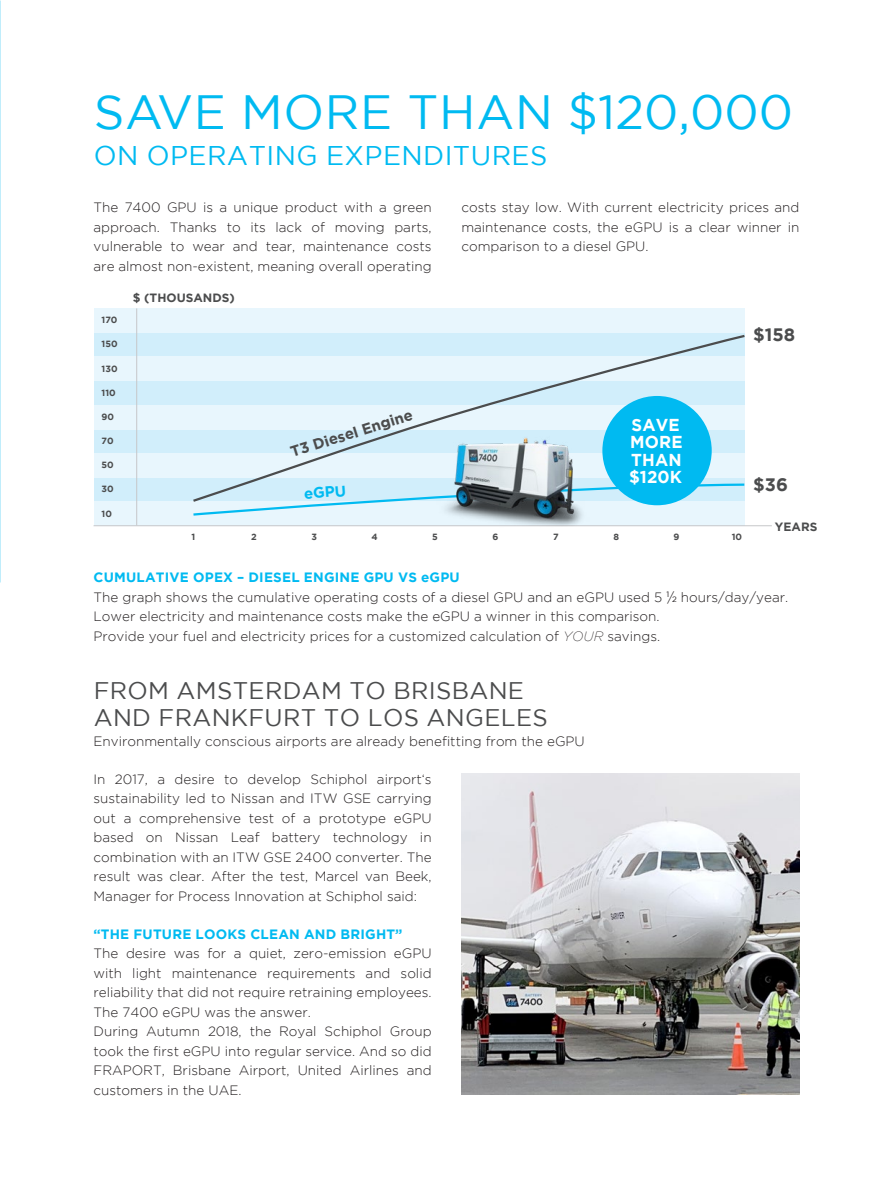
<style>
.page{position:relative;width:893px;height:1188px;background:#fff}
.page>*{position:absolute;margin:0;border:0;box-sizing:border-box;transform-origin:0 0}
.t1{font:48px "Gotham";letter-spacing:.015em;color:#00baf1}
.t2{font:27px "Gotham";letter-spacing:.015em;color:#00baf1}
.t3{font:24px/27px "Gotham";letter-spacing:.015em;color:#4b4c4d}
.t4{font:700 18px "Gotham";color:#4b4c4d}
.t5{font:700 17.25px/17.2px "Gotham";letter-spacing:.015em;color:#fff}
.t6{font:700 15px "Gotham";color:#4b4c4d}
.t7{font:700 15px "Gotham";color:#00baf1}
.t8{font:300 13.5px/19.5px "Gotham";color:#231f20;text-align:justify}
.t9{font:700 13.5px "Gotham";letter-spacing:.015em;color:#00baf1}
.t10{font:700 12px "Gotham";color:#4b4c4d}
.t11{font:700 9px "Gotham";color:#4b4c4d}
.s1{font-weight:700;color:#00baf1}
.s2{font-weight:400;font-size:7.8px}
.s3{font-weight:200;font-style:italic}
</style>
<div class="page">
<img style="left:0;top:0;width:1px;height:583px">
<div style="left:94px;top:308px;width:650px;height:218px;background:#d1eefb"></div>
<div style="left:94px;top:502px;width:650px;height:24px;background:#e8f6fd"></div>
<div style="left:94px;top:453px;width:650px;height:24px;background:#e8f6fd"></div>
<div style="left:94px;top:405px;width:650px;height:24px;background:#e8f6fd"></div>
<div style="left:94px;top:357px;width:650px;height:24px;background:#e8f6fd"></div>
<div style="left:94px;top:308px;width:650px;height:25px;background:#e8f6fd"></div>
<hr style="left:94px;top:525px;width:678px;height:1px;background:#c6c7c9">
<hr style="left:136px;top:308px;width:1px;height:217px;background:#c6c7c9">
<svg style="left:193px;top:504px;width:552px;height:13px"></svg>
<img style="left:461px;top:774px;width:338px;height:320px">
<img style="left:418px;top:504px;width:196px;height:23px">
<svg style="left:191px;top:334px;width:554px;height:170px"></svg>
<h1 class="t1" style="left:94px;top:85px;width:701px">SAVE MORE THAN $120,000</h1>
<h2 class="t2" style="left:94px;top:140px;width:455px">ON OPERATING EXPENDITURES</h2>
<p class="t8" style="left:94px;top:197px;width:340px">The 7400 GPU is a unique product with a green approach. Thanks to its lack of moving parts, vulnerable to wear and tear, maintenance costs are almost non-existent, meaning overall operating</p>
<p class="t8" style="left:461px;top:197px;width:340px">costs stay low. With current electricity prices and maintenance costs, the eGPU is a clear winner in comparison to a diesel GPU.</p>
<p class="t11" style="left:102px;top:315px;width:17px">170</p>
<p class="t11" style="left:102px;top:339px;width:18px">150</p>
<p class="t11" style="left:102px;top:363px;width:17px">130</p>
<p class="t11" style="left:102px;top:387px;width:16px">110</p>
<p class="t11" style="left:102px;top:412px;width:14px">90</p>
<p class="t11" style="left:102px;top:436px;width:14px">70</p>
<p class="t11" style="left:102px;top:460px;width:14px">50</p>
<p class="t11" style="left:102px;top:484px;width:14px">30</p>
<p class="t11" style="left:102px;top:508px;width:12px">10</p>
<p class="t10" style="left:133px;top:290px;width:103px">$ (THOUSANDS)</p>
<h3 class="t4" style="left:753px;top:324px;width:43px">$158</h3>
<p class="t6" style="left:288px;top:444px;width:129px;rotate:-18deg">T3 Diesel Engine</p>
<p class="t7" style="left:303px;top:485px;width:44px;rotate:-4deg">eGPU</p>
<p class="t5" style="left:629px;top:416px;width:55px">SAVE<br>MORE<br>THAN $120K</p>
<p class="t11" style="left:192px;top:532px;width:5px">1</p>
<p class="t11" style="left:251px;top:532px;width:7px">2</p>
<p class="t11" style="left:311px;top:532px;width:7px">3</p>
<p class="t11" style="left:372px;top:532px;width:8px">4</p>
<p class="t11" style="left:432px;top:532px;width:7px">5</p>
<p class="t11" style="left:492px;top:532px;width:7px">6</p>
<p class="t11" style="left:553px;top:532px;width:7px">7</p>
<p class="t11" style="left:613px;top:532px;width:7px">8</p>
<p class="t11" style="left:674px;top:532px;width:7px">9</p>
<p class="t11" style="left:732px;top:532px;width:12px">10</p>
<h3 class="t4" style="left:753px;top:474px;width:36px">$36</h3>
<p class="t10" style="left:775px;top:520px;width:44px">YEARS</p>
<p class="t8" style="left:94px;top:568px;width:696px;text-align:left"><span class="s1">CUMULATIVE OPEX – DIESEL ENGINE GPU VS eGPU<br></span>The graph shows the cumulative operating costs of a diesel GPU and an eGPU used 5 <sup>1</sup>/<span class="s2">2</span> hours/day/year.<br>Lower electricity and maintenance costs make the eGPU a winner in this comparison.<br>Provide your fuel and electricity prices for a customized calculation of <span class="s3">YOUR</span> savings.</p>
<h3 class="t3" style="left:94px;top:677px;width:456px">FROM AMSTERDAM TO BRISBANE<br>AND FRANKFURT TO LOS ANGELES</h3>
<p class="t8" style="left:94px;top:731px;width:493px">Environmentally conscious airports are already benefitting from the eGPU</p>
<p class="t8" style="left:94px;top:769px;width:340px">In 2017, a desire to develop Schiphol airport‘s sustainability led to Nissan and ITW GSE carrying out a comprehensive test of a prototype eGPU based on Nissan Leaf battery technology in combination with an ITW GSE 2400 converter. The result was clear. After the test, Marcel van Beek, Manager for Process Innovation at Schiphol said:</p>
<p class="t9" style="left:94px;top:926px;width:311px">“THE FUTURE LOOKS CLEAN AND BRIGHT”</p>
<p class="t8" style="left:94px;top:944px;width:340px;text-align:left">The desire was for a quiet, zero-emission eGPU with light maintenance requirements and solid reliability that did not require retraining employees.<br>The 7400 eGPU was the answer.<br>During Autumn 2018, the Royal Schiphol Group took the first eGPU into regular service. And so did FRAPORT, Brisbane Airport, United Airlines and customers in the UAE.</p>
</div>
